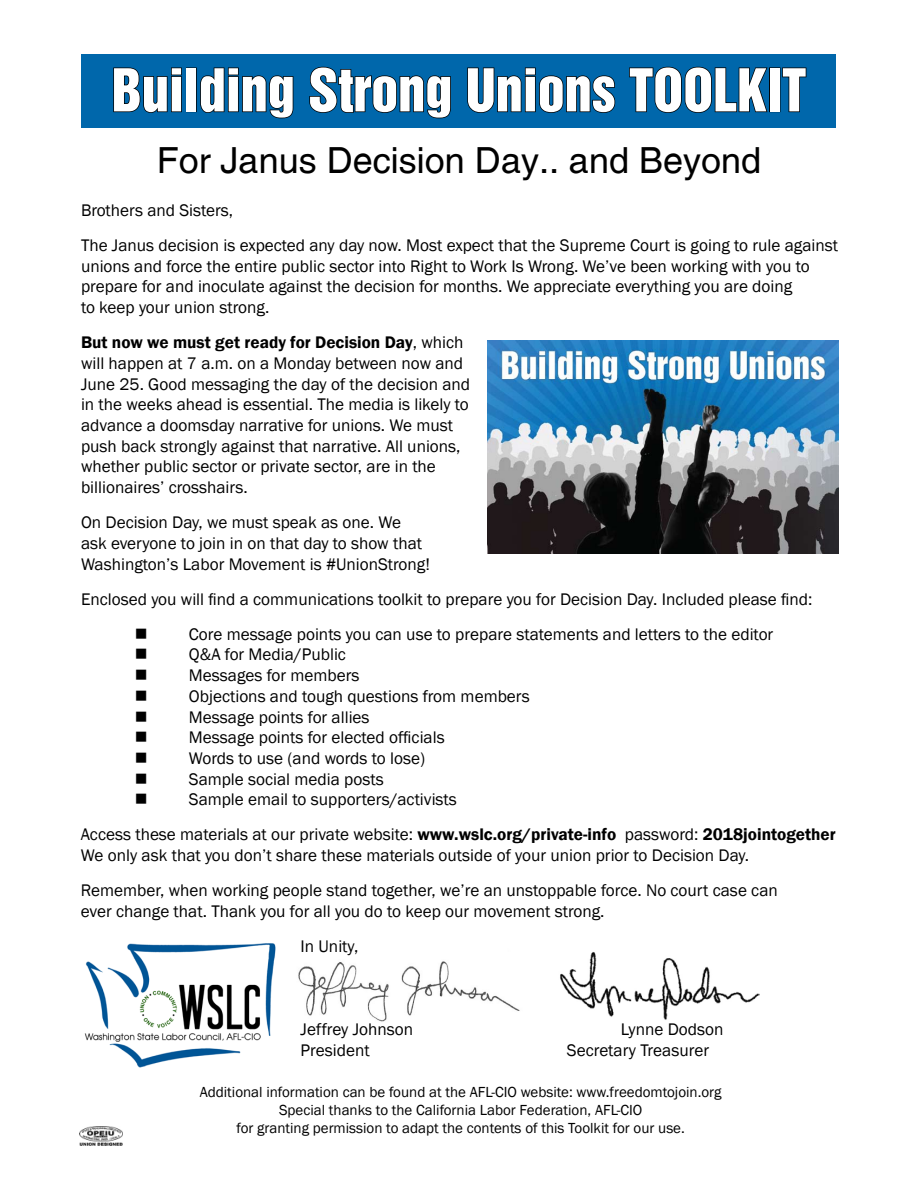
<style>
.page{position:relative;width:918px;height:1188px;background:#fff}
.page>*{position:absolute;margin:0;border:0;box-sizing:border-box;transform-origin:0 0}
.t1{font:54px "Switzerland Inserat Plain";color:#fff}
.t2{font:36px "Switzerland Plain";color:#000}
.t3{font:17.25px/20.7px "Franklin Gothic";color:#000}
.t4{font:15px/18px "Franklin Gothic";color:#000;text-align:center}
.s1{font-weight:600}
</style>
<div class="page">
<div style="left:82px;top:55px;width:754px;height:73px;background:#0067ab"></div>
<img style="left:560px;top:952px;width:199px;height:68px">
<img style="left:298px;top:961px;width:222px;height:61px">
<img style="left:84px;top:943px;width:192px;height:125px">
<svg style="left:113px;top:67px;width:69px;height:46px"></svg>
<div style="left:186px;top:68px;width:11px;height:44px;border:2px solid #000"></div>
<svg style="left:200px;top:67px;width:94px;height:52px"></svg>
<svg style="left:309px;top:66px;width:142px;height:53px"></svg>
<svg style="left:467px;top:67px;width:149px;height:46px"></svg>
<svg style="left:629px;top:66px;width:139px;height:47px"></svg>
<div style="left:769px;top:67px;width:11px;height:45px;border:2px solid #000"></div>
<svg style="left:782px;top:67px;width:25px;height:46px"></svg>
<img style="left:80px;top:1126px;width:42px;height:19px">
<img style="left:488px;top:341px;width:350px;height:213px">
<h1 class="t1" style="left:112px;top:58px;width:696px">Building Strong Unions TOOLKIT</h1>
<h2 class="t2" style="left:157px;top:138px;width:606px">For Janus Decision Day.. and Beyond</h2>
<p class="t3" style="left:81px;top:193px;width:759px;line-height:35.1px">Brothers and Sisters,<br>The Janus decision is expected any day now. Most expect that the Supreme Court is going to rule against</p>
<p class="t3" style="left:81px;top:256px;width:730px">unions and force the entire public sector into Right to Work Is Wrong. We’ve been working with you to prepare for and inoculate against the decision for months. We appreciate everything you are doing to keep your union strong.</p>
<p class="t3" style="left:81px;top:332px;width:391px"><span class="s1">But now we must get ready for Decision Day</span>, which will happen at 7 a.m. on a Monday between now and June 25. Good messaging the day of the decision and in the weeks ahead is essential. The media is likely to advance a doomsday narrative for unions. We must push back strongly against that narrative. All unions, whether public sector or private sector, are in the billionaires’ crosshairs.</p>
<p class="t3" style="left:81px;top:512px;width:351px">On Decision Day, we must speak as one. We ask everyone to join in on that day to show that<br>Washington’s Labor Movement is #UnionStrong!</p>
<p class="t3" style="left:81px;top:589px;width:733px">Enclosed you will find a communications toolkit to prepare you for Decision Day. Included please find:</p>
<p class="t3" style="left:135px;top:624px;width:640px">■ Core message points you can use to prepare statements and letters to the editor</p>
<p class="t3" style="left:135px;top:645px;width:213px">■ Q&amp;A for Media/Public</p>
<p class="t3" style="left:135px;top:665px;width:226px">■ Messages for members</p>
<p class="t3" style="left:135px;top:686px;width:396px">■ Objections and tough questions from members</p>
<p class="t3" style="left:135px;top:707px;width:236px">■ Message points for allies</p>
<p class="t3" style="left:135px;top:728px;width:311px">■ Message points for elected officials</p>
<p class="t3" style="left:135px;top:748px;width:292px">■ Words to use (and words to lose)</p>
<p class="t3" style="left:135px;top:769px;width:250px">■ Sample social media posts</p>
<p class="t3" style="left:81px;top:782px;width:756px;line-height:35.1px;text-indent:54px">■ Sample email to supporters/activists<br>Access these materials at our private website: <span class="s1">www.wslc.org/private-info</span> password: <span class="s1">2018jointogether</span></p>
<p class="t3" style="left:81px;top:838px;width:698px;line-height:35.1px">We only ask that you don’t share these materials outside of your union prior to Decision Day.<br>Remember, when working people stand together, we’re an unstoppable force. No court case can</p>
<p class="t3" style="left:301px;top:894px;width:305px;line-height:35.1px;text-indent:-220px">ever change that. Thank you for all you do to keep our movement strong.<br>In Unity,</p>
<p class="t3" style="left:301px;top:1019px;width:114px">Jeffrey Johnson</p>
<p class="t3" style="left:621px;top:1019px;width:104px">Lynne Dodson</p>
<p class="t3" style="left:301px;top:1040px;width:71px">President</p>
<p class="t3" style="left:567px;top:1040px;width:144px">Secretary Treasurer</p>
<p class="t4" style="left:200px;top:1083px;width:523px">Additional information can be found at the AFL-CIO website: www.freedomtojoin.org<br>Special thanks to the California Labor Federation, AFL-CIO<br>for granting permission to adapt the contents of this Toolkit for our use.</p>
<p class="t4" style="left:360px;top:1103px;width:168px">WSLC.org — TheSTAND.org</p>
</div>
